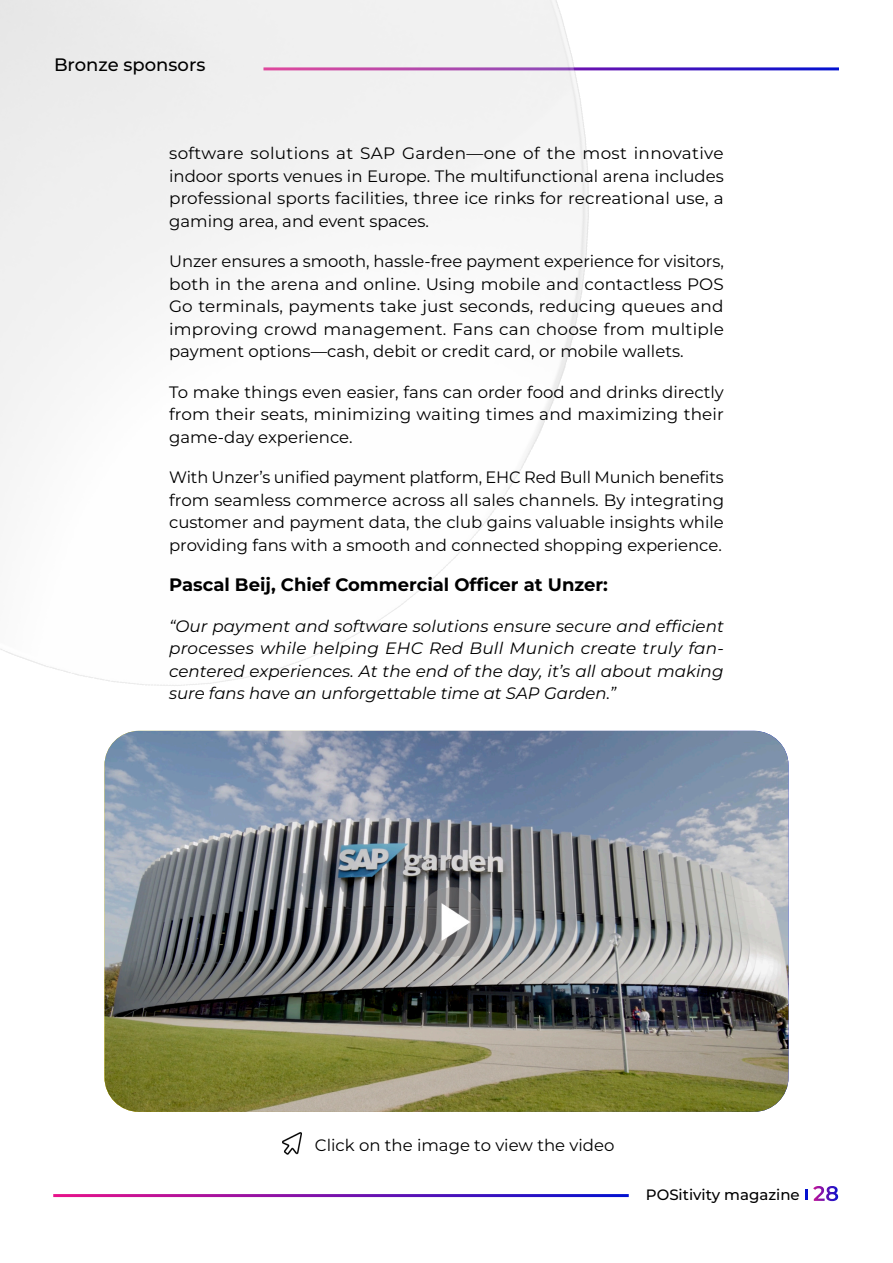
<style>
.page{position:relative;width:893px;height:1263px;background:#fff}
.page>*{position:absolute;margin:0;border:0;box-sizing:border-box;transform-origin:0 0}
.zvýraznený_text{font:700 18px "Montserrat";color:#000}
.editorial{font:500 18px "Montserrat";color:#000}
.text{font:16.5px/22.5px "Montserrat";color:#000;text-align:justify}
.italic_reč{font:italic 16.5px/22.5px "Montserrat";color:#000;text-align:justify}
.t1{font:500 15px "Montserrat";color:#000}
.s1{font-weight:700;color:#fff}
.s2{font-weight:600;font-size:21px;color:#fff}
</style>
<div class="page">
<img style="left:0;top:0;width:839px;height:1133px">
<img style="left:104px;top:731px;width:684px;height:381px">
<img style="left:418px;top:888px;width:69px;height:69px">
<img style="left:282px;top:1133px;width:20px;height:22px">
<p class="editorial" style="left:54px;top:52px;width:153px">Bronze sponsors</p>
<p class="text" style="left:169px;top:141px;width:556px">software solutions at SAP Garden—one of the most innovative indoor sports venues in Europe. The multifunctional arena includes professional sports facilities, three ice rinks for recreational use, a gaming area, and event spaces.</p>
<p class="text" style="left:169px;top:249px;width:556px">Unzer ensures a smooth, hassle-free payment experience for visitors, both in the arena and online. Using mobile and contactless POS Go terminals, payments take just seconds, reducing queues and improving crowd management. Fans can choose from multiple payment options—cash, debit or credit card, or mobile wallets.</p>
<p class="text" style="left:169px;top:380px;width:556px">To make things even easier, fans can order food and drinks directly from their seats, minimizing waiting times and maximizing their game-day experience.</p>
<p class="text" style="left:169px;top:465px;width:556px">With Unzer’s unified payment platform, EHC Red Bull Munich benefits from seamless commerce across all sales channels. By integrating customer and payment data, the club gains valuable insights while providing fans with a smooth and connected shopping experience.</p>
<p class="zvýraznený_text" style="left:169px;top:572px;width:440px">Pascal Beij, Chief Commercial Officer at Unzer:</p>
<p class="italic_reč" style="left:169px;top:614px;width:556px">“Our payment and software solutions ensure secure and efficient processes while helping EHC Red Bull Munich create truly fan&shy;centered experiences. At the end of the day, it’s all about making sure fans have an unforgettable time at SAP Garden.”</p>
<p class="text" style="left:315px;top:1133px;width:301px">Click on the image to view the video</p>
<p class="t1" style="left:646px;top:1184px;width:195px">POSitivity magazine <span class="s1">I</span> <span class="s2">28</span></p>
</div>
